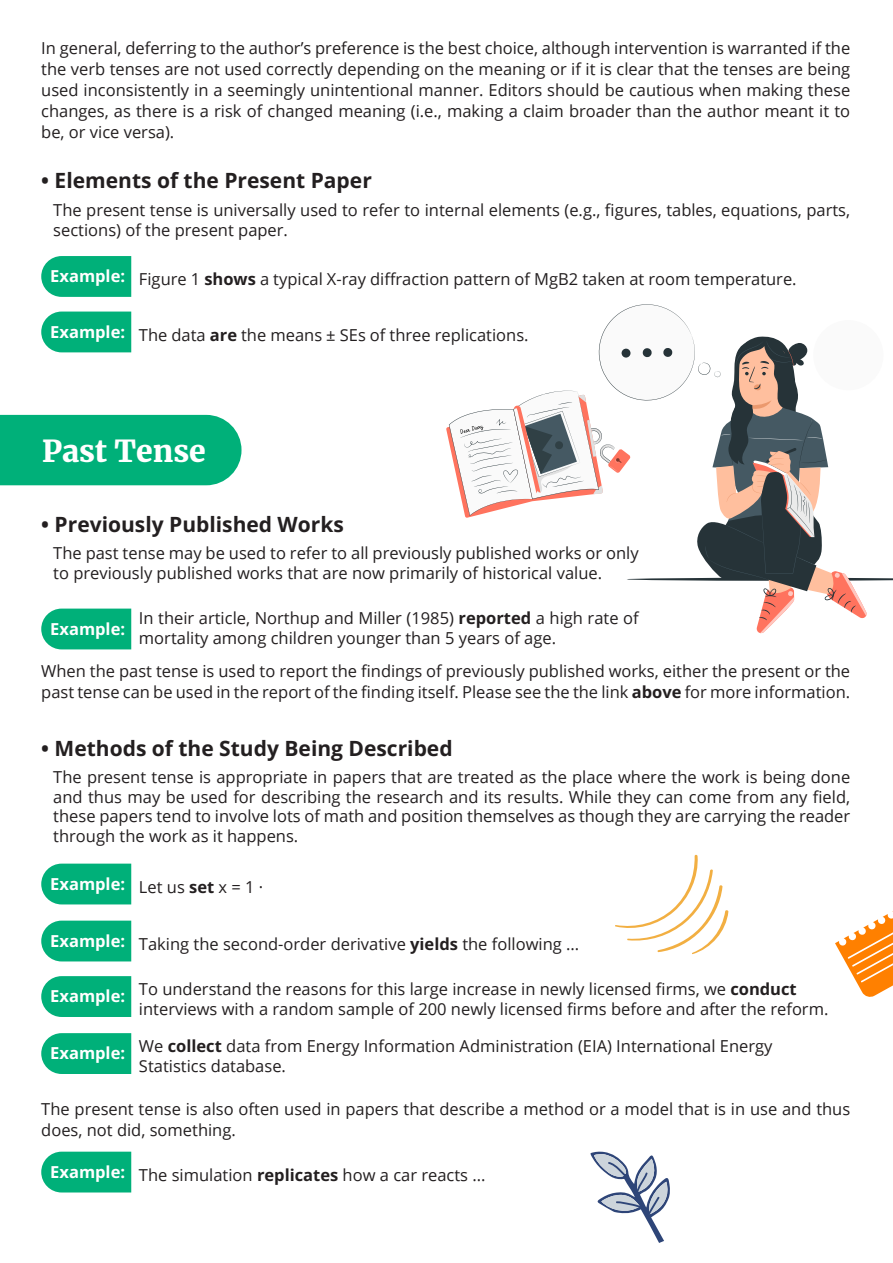
<style>
.page{position:relative;width:893px;height:1263px;background:#fff}
.page>*{position:absolute;margin:0;border:0;box-sizing:border-box;transform-origin:0 0}
.t1{font:900 30px "Merriweather";color:#fff}
.t2{font:700 21px "Open Sans";color:#231f20}
.t3{font:16.5px/19.8px "Open Sans";color:#231f20}
.t4{font:700 16.5px "Open Sans";color:#fff}
.s1{font-weight:700}
</style>
<div class="page">
<svg style="left:41px;top:256px;width:90px;height:41px;background:#0eb480"></svg>
<div style="left:41px;top:312px;width:90px;height:40px;background:#00b079"></div>
<div style="left:41px;top:609px;width:90px;height:40px;background:#00b079"></div>
<div style="left:41px;top:864px;width:90px;height:40px;background:#00b079"></div>
<div style="left:41px;top:921px;width:90px;height:40px;background:#00b079"></div>
<div style="left:41px;top:1152px;width:90px;height:40px;background:#00b079"></div>
<svg style="left:41px;top:976px;width:90px;height:41px;background:#0eb480"></svg>
<svg style="left:41px;top:1033px;width:90px;height:41px;background:#0eb480"></svg>
<div style="left:0;top:415px;width:242px;height:70px;background:#00b079"></div>
<svg style="left:446px;top:304px;width:447px;height:329px"></svg>
<svg style="left:621px;top:348px;width:10px;height:10px"></svg>
<svg style="left:835px;top:911px;width:58px;height:86px"></svg>
<svg style="left:615px;top:854px;width:114px;height:100px"></svg>
<svg style="left:591px;top:1151px;width:79px;height:92px"></svg>
<p class="t3" style="left:41px;top:37px;width:810px;line-height:21px;text-align:justify">In general, deferring to the author’s preference is the best choice, although intervention is warranted if the the verb tenses are not used correctly depending on the meaning or if it is clear that the tenses are being used inconsistently in a seemingly unintentional manner. Editors should be cautious when making these changes, as there is a risk of changed meaning (i.e., making a claim broader than the author meant it to be, or vice versa).</p>
<p class="t2" style="left:41px;top:166px;width:332px">• Elements of the Present Paper</p>
<p class="t3" style="left:53px;top:199px;width:798px">The present tense is universally used to refer to internal elements (e.g., figures, tables, equations, parts, sections) of the present paper.</p>
<p class="t3" style="left:139px;top:269px;width:659px">Figure 1 <span class="s1">shows</span> a typical X-ray diffraction pattern of MgB2 taken at room temperature.</p>
<p class="t3" style="left:139px;top:324px;width:391px">The data <span class="s1">are</span> the means ± SEs of three replications.</p>
<p class="t4" style="left:50px;top:265px;width:76px">Example:</p>
<p class="t4" style="left:50px;top:320px;width:76px">Example:</p>
<p class="t1" style="left:42px;top:430px;width:165px">Past Tense</p>
<p class="t2" style="left:41px;top:510px;width:304px">• Previously Published Works</p>
<p class="t3" style="left:53px;top:543px;width:587px">The past tense may be used to refer to all previously published works or only to previously published works that are now primarily of historical value.</p>
<p class="t4" style="left:50px;top:617px;width:76px">Example:</p>
<p class="t3" style="left:139px;top:608px;width:501px">In their article, Northup and Miller (1985) <span class="s1">reported</span> a high rate of mortality among children younger than 5 years of age.</p>
<p class="t3" style="left:41px;top:660px;width:810px;line-height:21px">When the past tense is used to report the findings of previously published works, either the present or the past tense can be used in the report of the finding itself. Please see the the link <span class="s1">above</span> for more information.</p>
<p class="t2" style="left:41px;top:733px;width:413px">• Methods of the Study Being Described</p>
<p class="t3" style="left:53px;top:766px;width:798px;text-align:justify">The present tense is appropriate in papers that are treated as the place where the work is being done and thus may be used for describing the research and its results. While they can come from any field, these papers tend to involve lots of math and position themselves as though they are carrying the reader through the work as it happens.</p>
<p class="t4" style="left:50px;top:872px;width:76px">Example:</p>
<p class="t3" style="left:139px;top:876px;width:126px">Let us <span class="s1">set</span> x = 1 ·</p>
<p class="t4" style="left:50px;top:929px;width:76px">Example:</p>
<p class="t4" style="left:50px;top:985px;width:76px">Example:</p>
<p class="t4" style="left:50px;top:1042px;width:76px">Example:</p>
<p class="t3" style="left:139px;top:933px;width:442px">Taking the second-order derivative <span class="s1">yields</span> the following ...</p>
<p class="t3" style="left:139px;top:979px;width:691px">To understand the reasons for this large increase in newly licensed firms, we <span class="s1">conduct </span>interviews with a random sample of 200 newly licensed firms before and after the reform.</p>
<p class="t3" style="left:139px;top:1036px;width:635px">We <span class="s1">collect</span> data from Energy Information Administration (EIA) International Energy<br>Statistics database.</p>
<p class="t3" style="left:41px;top:1098px;width:810px;line-height:21px">The present tense is also often used in papers that describe a method or a model that is in use and thus does, not did, something.</p>
<p class="t4" style="left:50px;top:1160px;width:76px">Example:</p>
<p class="t3" style="left:139px;top:1164px;width:348px">The simulation <span class="s1">replicates</span> how a car reacts ...</p>
</div>
